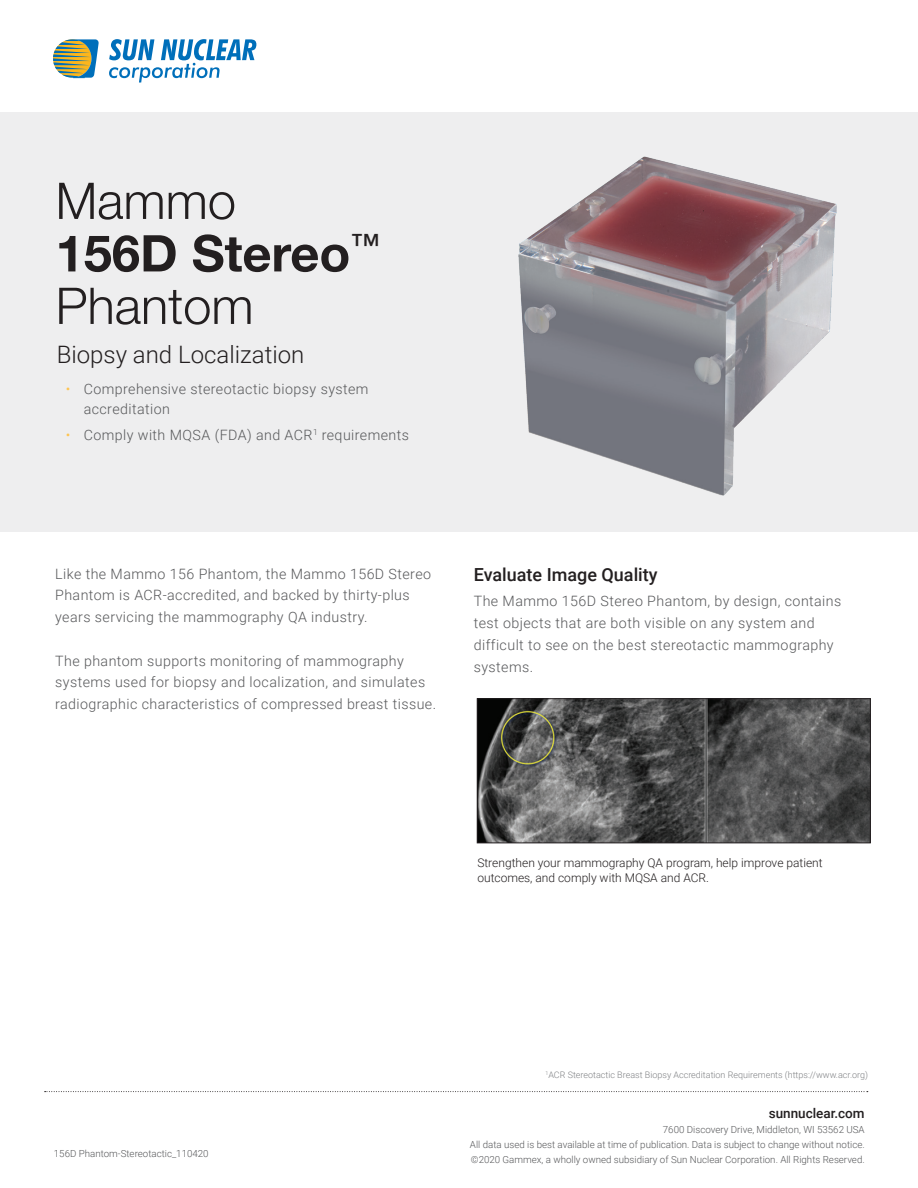
<style>
.page{position:relative;width:918px;height:1188px;background:#fff}
.page>*{position:absolute;margin:0;border:0;box-sizing:border-box;transform-origin:0 0}
.t1{font:300 50.7px/52.5px "Helvetica Neue";color:#231f20}
.Datasheet_Tagline{font:300 24px "Roboto";color:#231f20}
.Copy_Subhead{font:500 18px "Roboto";color:#231f20}
.Body_Copy{font:300 14.25px/21.8px "Roboto";letter-spacing:.03em;color:#57585a}
.t2{font:500 13.5px "Roboto";color:#231f20}
.Diagram_Text_Call_Ou{font:300 12px/14.4px "Roboto";color:#231f20}
.Datasheet_Minor_line{font:300 9.75px/15px "Roboto";color:#57585a;text-align:justify}
.t3{font:300 9px "Roboto";color:#808285}
.s1{font-weight:700}
.s2{color:#fec451}
</style>
<div class="page">
<svg style="left:45px;top:1091px;width:823px;height:1px"></svg>
<div style="left:0;top:112px;width:918px;height:419px;background:#eeeeef"></div>
<svg style="left:53px;top:39px;width:46px;height:39px"></svg>
<svg style="left:109px;top:39px;width:147px;height:44px"></svg>
<img style="left:518px;top:157px;width:318px;height:339px">
<img style="left:479px;top:700px;width:390px;height:141px">
<div style="left:477px;top:698px;width:394px;height:145px;border:1px solid #221d1f"></div>
<p class="t1" style="left:56px;top:171px;width:325px">Mammo<br><span class="s1">156D Stereo</span><sup>™<br></sup>Phantom</p>
<p class="Datasheet_Tagline" style="left:57px;top:338px;width:249px">Biopsy and Localization</p>
<p class="Body_Copy" style="left:84px;top:379px;width:286px;line-height:19.5px;text-indent:-18px"><span class="s2">•</span> Comprehensive stereotactic biopsy system accreditation</p>
<p class="Body_Copy" style="left:66px;top:423px;width:345px"><span class="s2">•</span> Comply with MQSA (FDA) and ACR<sup>1</sup> requirements</p>
<p class="Body_Copy" style="left:55px;top:562px;width:377px">Like the Mammo 156 Phantom, the Mammo 156D Stereo<br>Phantom is ACR-accredited, and backed by thirty-plus years servicing the mammography QA industry.</p>
<p class="Body_Copy" style="left:55px;top:649px;width:382px">The phantom supports monitoring of mammography systems used for biopsy and localization, and simulates radiographic characteristics of compressed breast tissue.</p>
<p class="Copy_Subhead" style="left:474px;top:562px;width:185px">Evaluate Image Quality</p>
<p class="Body_Copy" style="left:474px;top:590px;width:369px">The Mammo 156D Stereo Phantom, by design, contains test objects that are both visible on any system and difficult to see on the best stereotactic mammography systems.</p>
<p class="Diagram_Text_Call_Ou" style="left:477px;top:856px;width:347px">Strengthen your mammography QA program, help improve patient outcomes, and comply with MQSA and ACR.</p>
<p class="Datasheet_Minor_line" style="left:54px;top:1146px;width:156px">156D Phantom-Stereotactic_110420</p>
<p class="t3" style="left:546px;top:1069px;width:324px"><sup>1</sup>ACR Stereotactic Breast Biopsy Accreditation Requirements (https://www.acr.org)</p>
<p class="t2" style="left:769px;top:1103px;width:97px">sunnuclear.com</p>
<p class="Datasheet_Minor_line" style="left:470px;top:1121px;width:396px;text-indent:193px">7600 Discovery Drive, Middleton, WI 53562 USA All data used is best available at time of publication. Data is subject to change without notice. ©2020 Gammex, a wholly owned subsidiary of Sun Nuclear Corporation. All Rights Reserved.</p>
</div>
